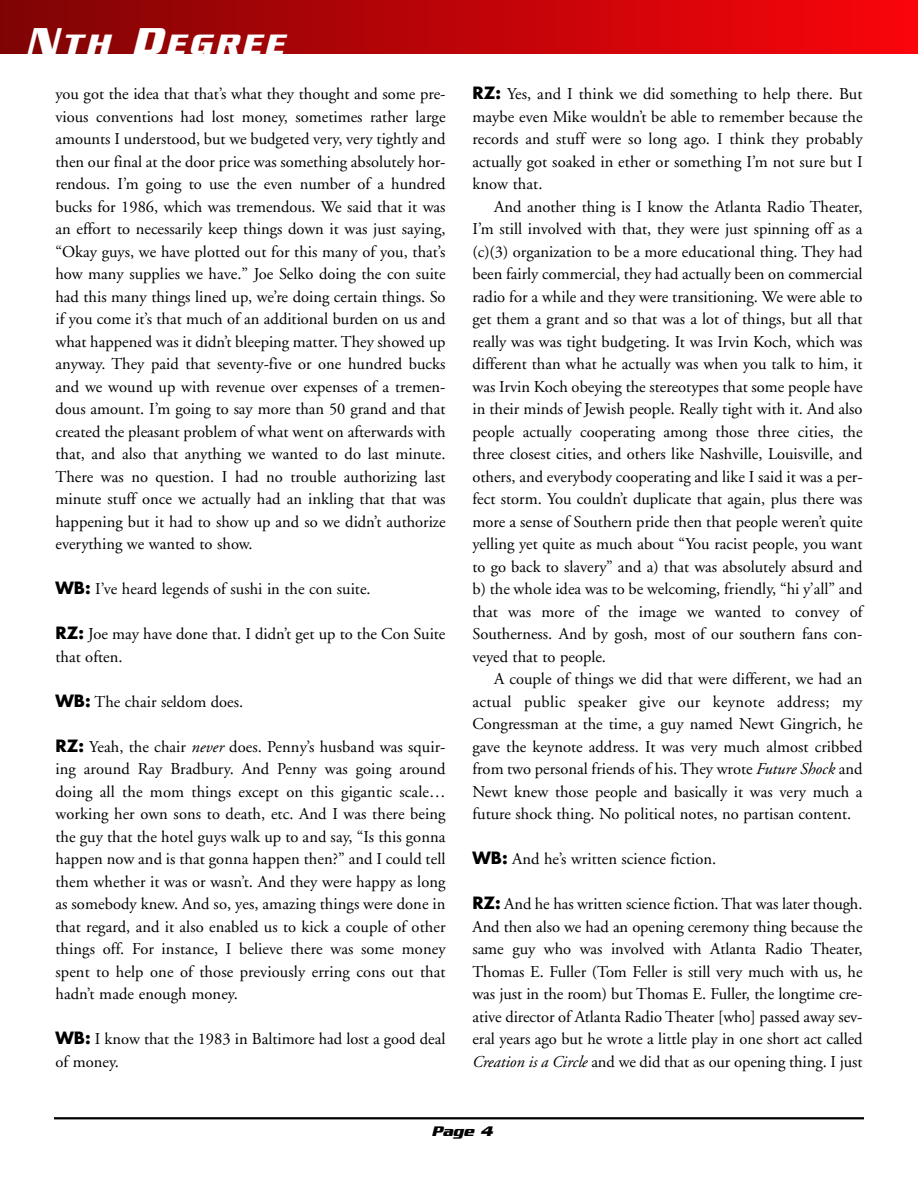
<style>
.page{position:relative;width:918px;height:1188px;background:#fff}
.page>*{position:absolute;margin:0;border:0;box-sizing:border-box;transform-origin:0 0}
.t1{font:italic 700 30.3px "Serpentine Sans ICG";letter-spacing:.105em;color:#fff}
.t2{font:16.5px/22.5px "Adobe Garamond";color:#000;text-align:justify}
.t3{font:italic 700 15px "Serpentine Sans ICG";color:#000}
.s1{font-size:40.5px}
.s2{font-family:"Futura";font-weight:700}
.s3{font-style:italic}
</style>
<div class="page">
<hr style="left:54px;top:1117px;width:810px;height:2px;background:#000">
<div style="left:0;top:0;width:918px;height:54px;background:linear-gradient(to right,#7e0404,#fa050c)"></div>
<h1 class="t1" style="left:26px;top:26px;width:260px"><span class="s1">N</span>TH <span class="s1">D</span>EGREE</h1>
<p class="t2" style="left:55px;top:84px;width:392px">you got the idea that that’s what they thought and some pre&shy;vious conventions had lost money, sometimes rather large amounts I understood, but we budgeted very, very tightly and then our final at the door price was something absolutely hor&shy;rendous. I’m going to use the even number of a hundred bucks for 1986, which was tremendous. We said that it was an effort to necessarily keep things down it was just saying, “Okay guys, we have plotted out for this many of you, that’s how many supplies we have.” Joe Selko doing the con suite had this many things lined up, we’re doing certain things. So if you come it’s that much of an additional burden on us and what happened was it didn’t bleeping matter. They showed up anyway. They paid that seventy-five or one hundred bucks and we wound up with revenue over expenses of a tremen&shy;dous amount. I’m going to say more than 50 grand and that created the pleasant problem of what went on afterwards with that, and also that anything we wanted to do last minute.<br>There was no question. I had no trouble authorizing last minute stuff once we actually had an inkling that that was happening but it had to show up and so we didn’t authorize everything we wanted to show.</p>
<p class="t2" style="left:55px;top:579px;width:317px"><span class="s2">WB:</span> I’ve heard legends of sushi in the con suite.</p>
<p class="t2" style="left:55px;top:624px;width:392px"><span class="s2">RZ:</span> Joe may have done that. I didn’t get up to the Con Suite that often.</p>
<p class="t2" style="left:55px;top:692px;width:189px"><span class="s2">WB:</span> The chair seldom does.</p>
<p class="t2" style="left:55px;top:737px;width:392px"><span class="s2">RZ:</span> Yeah, the chair <span class="s3">never</span> does. Penny’s husband was squir&shy;ing around Ray Bradbury. And Penny was going around doing all the mom things except on this gigantic scale… working her own sons to death, etc. And I was there being the guy that the hotel guys walk up to and say, “Is this gonna happen now and is that gonna happen then?” and I could tell them whether it was or wasn’t. And they were happy as long as somebody knew. And so, yes, amazing things were done in that regard, and it also enabled us to kick a couple of other things off. For instance, I believe there was some money spent to help one of those previously erring cons out that hadn’t made enough money.</p>
<p class="t2" style="left:55px;top:1029px;width:392px"><span class="s2">WB:</span> I know that the 1983 in Baltimore had lost a good deal of money.</p>
<p class="t2" style="left:472px;top:84px;width:392px"><span class="s2">RZ:</span> Yes, and I think we did something to help there. But maybe even Mike wouldn’t be able to remember because the records and stuff were so long ago. I think they probably actually got soaked in ether or something I’m not sure but I know that.</p>
<p class="t2" style="left:472px;top:197px;width:392px;text-indent:22px">And another thing is I know the Atlanta Radio Theater, I’m still involved with that, they were just spinning off as a (c)(3) organization to be a more educational thing. They had been fairly commercial, they had actually been on commercial radio for a while and they were transitioning. We were able to get them a grant and so that was a lot of things, but all that really was was tight budgeting. It was Irvin Koch, which was different than what he actually was when you talk to him, it was Irvin Koch obeying the stereotypes that some people have in their minds of Jewish people. Really tight with it. And also people actually cooperating among those three cities, the three closest cities, and others like Nashville, Louisville, and others, and everybody cooperating and like I said it was a per&shy;fect storm. You couldn’t duplicate that again, plus there was more a sense of Southern pride then that people weren’t quite yelling yet quite as much about “You racist people, you want to go back to slavery” and a) that was absolutely absurd and b) the whole idea was to be welcoming, friendly, “hi y’all” and that was more of the image we wanted to convey of Southerness. And by gosh, most of our southern fans con&shy;veyed that to people.</p>
<p class="t2" style="left:472px;top:669px;width:392px;text-indent:22px">A couple of things we did that were different, we had an actual public speaker give our keynote address; my Congressman at the time, a guy named Newt Gingrich, he gave the keynote address. It was very much almost cribbed from two personal friends of his. They wrote <span class="s3">Future Shock</span> and Newt knew those people and basically it was very much a future shock thing. No political notes, no partisan content.</p>
<p class="t2" style="left:472px;top:849px;width:245px"><span class="s2">WB:</span> And he’s written science fiction.</p>
<p class="t2" style="left:472px;top:894px;width:392px"><span class="s2">RZ:</span> And he has written science fiction. That was later though.<br>And then also we had an opening ceremony thing because the same guy who was involved with Atlanta Radio Theater, Thomas E. Fuller (Tom Feller is still very much with us, he was just in the room) but Thomas E. Fuller, the longtime cre&shy;ative director of Atlanta Radio Theater [who] passed away sev&shy;eral years ago but he wrote a little play in one short act called <span class="s3">Creation is a Circle</span> and we did that as our opening thing. I just</p>
<p class="t3" style="left:431px;top:1122px;width:63px">Page 4</p>
</div>
